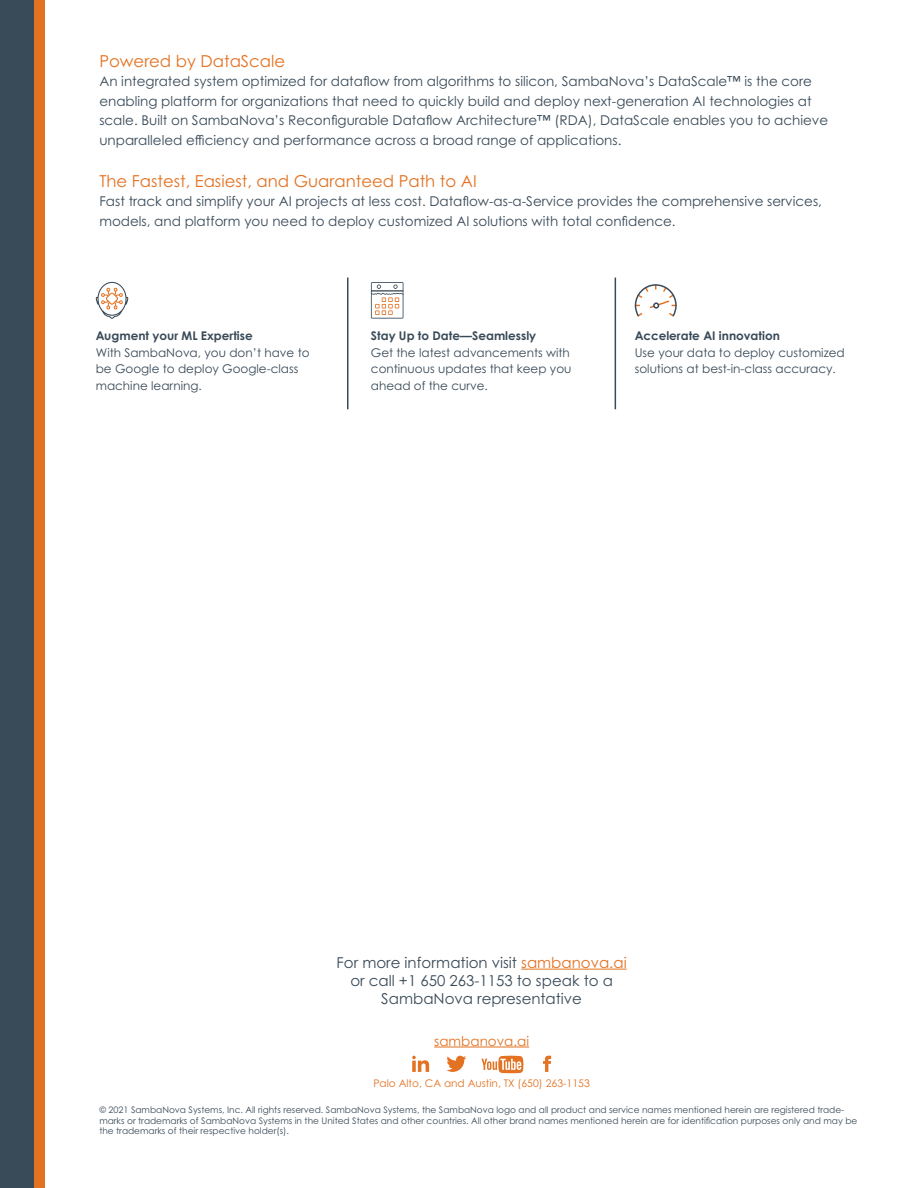
<style>
.page{position:relative;width:918px;height:1188px;background:#fff}
.page>*{position:absolute;margin:0;border:0;box-sizing:border-box;transform-origin:0 0}
.t1{font:16.5px "Century Gothic Pro";color:#e37222}
.t2{font:15px/18px "Century Gothic Pro";color:#394a58;text-align:center}
.t3{font:13.5px/19.5px "Century Gothic Pro";color:#394a58}
.t4{font:13.5px "Century Gothic Pro";color:#e37222}
.t5{font:12px/16.5px "Century Gothic Pro";color:#394a58}
.t6{font:700 12px "Century Gothic Pro";color:#394a58}
.t7{font:10.5px "Century Gothic Pro";color:#e37222}
.t8{font:9px/10.5px "Century Gothic Pro";color:#394a58}
.s1{color:#e37222}
</style>
<div class="page">
<div style="left:0;top:0;width:40px;height:1188px;background:#394a58"></div>
<div style="left:35px;top:0;width:10px;height:1188px;background:#e37222"></div>
<hr style="left:434px;top:1047px;width:95px;height:1px;background:#e37222">
<hr style="left:521px;top:969px;width:106px;height:1px;background:#e37222">
<svg style="left:543px;top:1056px;width:8px;height:16px"></svg>
<svg style="left:412px;top:1056px;width:17px;height:16px"></svg>
<svg style="left:446px;top:1056px;width:20px;height:16px"></svg>
<svg style="left:481px;top:1056px;width:43px;height:17px"></svg>
<hr style="left:347px;top:278px;width:2px;height:131px;background:#394a58">
<hr style="left:615px;top:278px;width:1px;height:131px;background:#394a58">
<svg style="left:371px;top:282px;width:32px;height:37px"></svg>
<svg style="left:96px;top:282px;width:32px;height:37px"></svg>
<svg style="left:635px;top:284px;width:42px;height:32px"></svg>
<p class="t1" style="left:99px;top:51px;width:187px">Powered by DataScale</p>
<p class="t3" style="left:99px;top:71px;width:730px">An integrated system optimized for dataflow from algorithms to silicon, SambaNova’s DataScale™ is the core enabling platform for organizations that need to quickly build and deploy next-generation AI technologies at scale. Built on SambaNova’s Reconfigurable Dataflow Architecture™ (RDA), DataScale enables you to achieve unparalleled efficiency and performance across a broad range of applications.</p>
<p class="t1" style="left:99px;top:171px;width:379px">The Fastest, Easiest, and Guaranteed Path to AI</p>
<p class="t3" style="left:99px;top:191px;width:724px">Fast track and simplify your AI projects at less cost. Dataflow-as-a-Service provides the comprehensive services, models, and platform you need to deploy customized AI solutions with total confidence.</p>
<p class="t6" style="left:96px;top:329px;width:159px">Augment your ML Expertise</p>
<p class="t5" style="left:96px;top:344px;width:215px">With SambaNova, you don’t have to be Google to deploy Google-class machine learning.</p>
<p class="t6" style="left:371px;top:329px;width:167px">Stay Up to Date—Seamlessly</p>
<p class="t5" style="left:371px;top:344px;width:202px">Get the latest advancements with continuous updates that keep you ahead of the curve.</p>
<p class="t6" style="left:635px;top:329px;width:147px">Accelerate AI innovation</p>
<p class="t5" style="left:635px;top:344px;width:212px">Use your data to deploy customized solutions at best-in-class accuracy.</p>
<p class="t2" style="left:337px;top:953px;width:292px">For more information visit <span class="s1">sambanova.ai </span>or call +1 650 263-1153 to speak to a<br>SambaNova representative</p>
<p class="t4" style="left:434px;top:1033px;width:96px">sambanova.ai</p>
<p class="t7" style="left:373px;top:1077px;width:218px">Palo Alto, CA and Austin, TX (650) 263-1153</p>
<p class="t8" style="left:99px;top:1104px;width:759px">© 2021 SambaNova Systems, Inc. All rights reserved. SambaNova Systems, the SambaNova logo and all product and service names mentioned herein are registered trade&shy;marks or trademarks of SambaNova Systems in the United States and other countries. All other brand names mentioned herein are for identification purposes only and may be the trademarks of their respective holder(s).</p>
</div>
